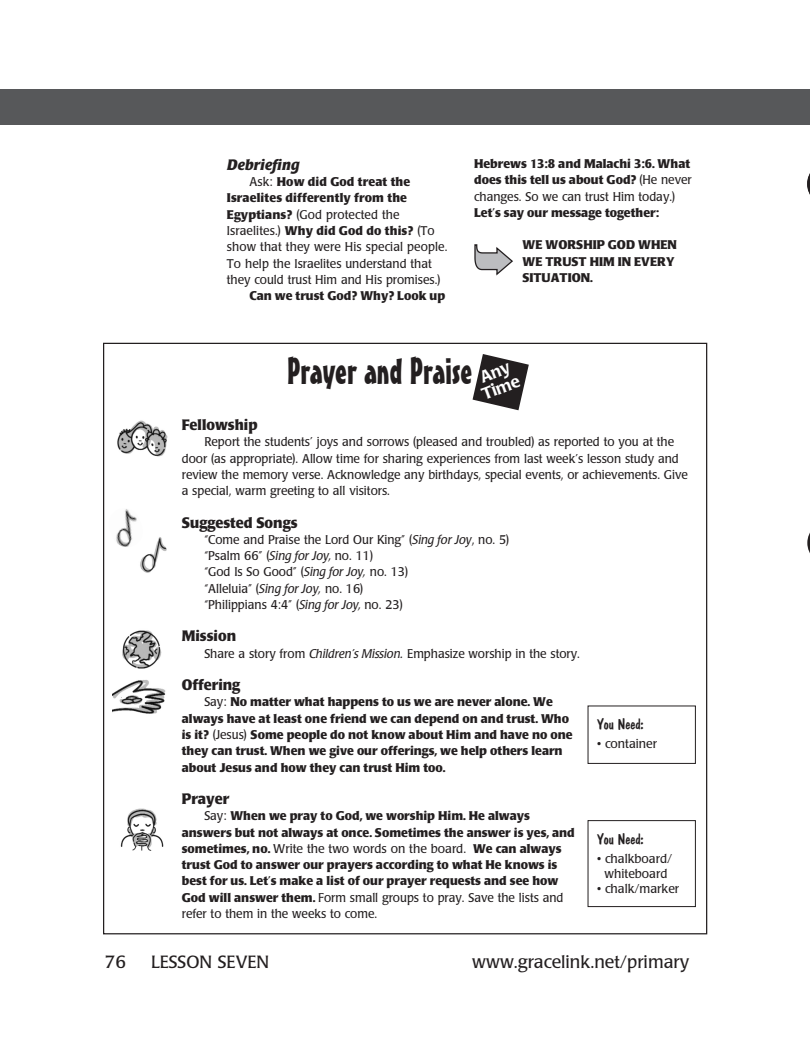
<style>
.page{position:relative;width:810px;height:1047px;background:#fff}
.page>*{position:absolute;margin:0;border:0;box-sizing:border-box;transform-origin:0 0}
.section_title{font:37.5px "Mister Earl BT";color:#231f20}
.t1{font:17.5px "Poppl Laudatio";color:#231f20}
.t2{font:500 16.62px/16.6px "Poppl Laudatio";color:#fff}
.subhead{font:700 15px "Poppl Laudatio";color:#231f20;scale:.95 1}
.You_Need_head{font:15px "Dom Casual D";color:#231f20}
.subhead-2{font:italic 700 15px "Poppl Laudatio";color:#231f20}
.body{font:700 12.5px/16.2px "Poppl Laudatio";color:#231f20}
.body-2{font:12.5px/16.2px "Poppl Laudatio";color:#231f20;scale:.95 1}
.You_Need_items{font:12.5px/15px "Poppl Laudatio";color:#231f20;text-align:center}
.body-Xindent{font:700 12.5px/16.2px "Poppl Laudatio";color:#231f20}
.s1{font-weight:700}
.s2{font-weight:400}
.s3{font-style:italic}
</style>
<div class="page">
<div style="left:0;top:89px;width:765px;height:36px;background:#57585a"></div>
<div style="left:765px;top:89px;width:45px;height:36px;background:#57585a"></div>
<svg style="left:474px;top:244px;width:39px;height:31px"></svg>
<svg style="left:807px;top:532px;width:3px;height:21px"></svg>
<svg style="left:807px;top:173px;width:3px;height:22px"></svg>
<img style="left:117px;top:420px;width:51px;height:37px">
<img style="left:116px;top:509px;width:21px;height:38px">
<img style="left:122px;top:630px;width:40px;height:38px">
<img style="left:113px;top:680px;width:53px;height:34px">
<img style="left:120px;top:808px;width:44px;height:42px">
<img style="left:138px;top:535px;width:31px;height:39px;border-radius:16px">
<svg style="left:473px;top:354px;width:56px;height:56px"></svg>
<div style="left:588px;top:820px;width:108px;height:86px;border:1px solid #231f20"></div>
<p class="subhead-2" style="left:227px;top:156px;width:74px">Debriefing</p>
<p class="body-2" style="left:227px;top:174px;width:234px;text-indent:22px">Ask: <span class="s1">How did God treat the Israelites differently from the Egyptians?</span> (God protected the Israelites.) <span class="s1">Why did God do this?</span> (To show that they were His special people.<br>To help the Israelites understand that they could trust Him and His promises.)</p>
<p class="body" style="left:249px;top:288px;width:197px">Can we trust God? Why? Look up</p>
<p class="body" style="left:474px;top:156px;width:219px">Hebrews 13:8 and Malachi 3:6. What does this tell us about God? <span class="s2">(He never changes. So we can trust Him today.)<br></span>Let’s say our message together:</p>
<p class="body-Xindent" style="left:522px;top:237px;width:156px">WE WORSHIP GOD WHEN<br>WE TRUST HIM IN EVERY<br>SITUATION.</p>
<p class="section_title" style="left:287px;top:347px;width:187px">Prayer and Praise</p>
<p class="t2" style="left:474px;top:372px;width:41px;rotate:-21deg">Any<br>Time</p>
<p class="subhead" style="left:182px;top:416px;width:81px">Fellowship</p>
<p class="body-2" style="left:182px;top:434px;width:534px;text-indent:22px">Report the students’ joys and sorrows (pleased and troubled) as reported to you at the door (as appropriate). Allow time for sharing experiences from last week’s lesson study and review the memory verse. Acknowledge any birthdays, special events, or achievements. Give a special, warm greeting to all visitors.</p>
<p class="subhead" style="left:182px;top:514px;width:123px">Suggested Songs</p>
<p class="body-2" style="left:204px;top:531px;width:322px">“Come and Praise the Lord Our King” (<span class="s3">Sing for Joy</span>, no. 5)</p>
<p class="body-2" style="left:204px;top:548px;width:179px">“Psalm 66” (<span class="s3">Sing for Joy,</span> no. 11)</p>
<p class="body-2" style="left:204px;top:564px;width:216px">“God Is So Good” (<span class="s3">Sing for Joy,</span> no. 13)</p>
<p class="body-2" style="left:204px;top:580px;width:169px">“Alleluia” (<span class="s3">Sing for Joy,</span> no. 16)</p>
<p class="body-2" style="left:204px;top:596px;width:210px">“Philippians 4:4” (<span class="s3">Sing for Joy,</span> no. 23)</p>
<p class="subhead" style="left:182px;top:627px;width:59px">Mission</p>
<p class="body-2" style="left:204px;top:645px;width:397px">Share a story from <span class="s3">Children’s Mission.</span> Emphasize worship in the story.</p>
<p class="subhead" style="left:182px;top:676px;width:63px">Offering</p>
<p class="body" style="left:182px;top:694px;width:392px;text-indent:22px"><span class="s2">Say:</span> No matter what happens to us we are never alone. We always have at least one friend we can depend on and trust. Who is it? <span class="s2">(Jesus)</span> Some people do not know about Him and have no one they can trust. When we give our offerings, we help others learn about Jesus and how they can trust Him too.</p>
<p class="subhead" style="left:182px;top:790px;width:51px">Prayer</p>
<p class="body" style="left:182px;top:808px;width:395px;text-indent:22px"><span class="s2">Say:</span> When we pray to God, we worship Him. He always answers but not always at once. Sometimes the answer is yes, and sometimes, no. <span class="s2">Write the two words on the board.</span> We can always trust God to answer our prayers according to what He knows is best for us. Let’s make a list of our prayer requests and see how God will answer them. <span class="s2">Form small groups to pray. Save the lists and refer to them in the weeks to come.</span></p>
<p class="You_Need_head" style="left:597px;top:715px;width:48px">You Need:</p>
<p class="You_Need_items" style="left:597px;top:736px;width:61px">• container</p>
<p class="You_Need_head" style="left:597px;top:830px;width:48px">You Need:</p>
<p class="You_Need_items" style="left:597px;top:851px;width:77px">• chalkboard/ whiteboard</p>
<p class="You_Need_items" style="left:597px;top:881px;width:84px">• chalk/marker</p>
<p class="t1" style="left:105px;top:952px;width:23px">76</p>
<p class="t1" style="left:151px;top:952px;width:120px">LESSON SEVEN</p>
<p class="t1" style="left:472px;top:952px;width:218px">www.gracelink.net/primary</p>
</div>
